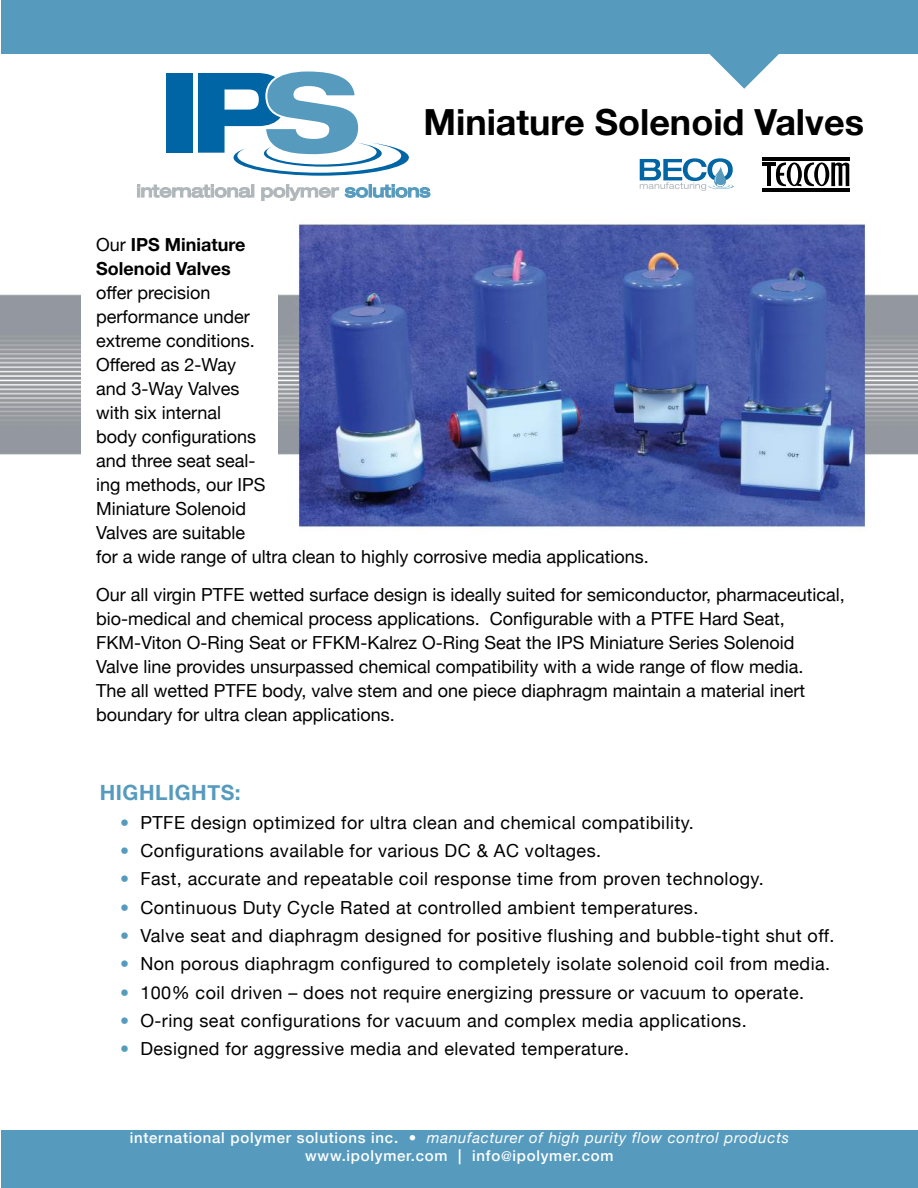
<style>
.page{position:relative;width:918px;height:1188px;background:#fff}
.page>*{position:absolute;margin:0;border:0;box-sizing:border-box;transform-origin:0 0}
.t1{font:700 36px "Helvetica Neue";color:#000}
.t2{font:700 21px "Helvetica Neue";letter-spacing:.025em;color:#569bbe}
.t3{font:18px/24px "Helvetica Neue";color:#000}
.t4{font:18px "Helvetica Neue";letter-spacing:.025em;color:#000}
.t5{font:700 18px/24px "Helvetica Neue";color:#000}
.t6{font:500 15px/18px "Helvetica Neue";letter-spacing:.05em;color:#fff;text-align:center}
.s1{font-weight:400}
.s2{color:#569bbe}
.s3{font-weight:400;font-style:italic}
.s4{font-size:13.5px}
</style>
<div class="page">
<svg style="left:137px;top:184px;width:117px;height:14px"></svg>
<svg style="left:261px;top:184px;width:78px;height:17px"></svg>
<svg style="left:345px;top:184px;width:85px;height:14px"></svg>
<div style="left:166px;top:73px;width:27px;height:80px;background:#0065a4"></div>
<svg style="left:198px;top:71px;width:211px;height:105px"></svg>
<div style="left:1px;top:0;width:917px;height:54px;background:#569bbe"></div>
<div style="left:1px;top:1130px;width:917px;height:58px;background:#569bbe"></div>
<svg style="left:709px;top:54px;width:70px;height:35px"></svg>
<img style="left:0;top:220px;width:918px;height:309px">
<div style="left:81px;top:229px;width:197px;height:268px;background:#fff"></div>
<hr style="left:763px;top:162px;width:13px;height:4px;background:#000">
<hr style="left:768px;top:163px;width:3px;height:23px;background:#000">
<svg style="left:776px;top:162px;width:73px;height:24px"></svg>
<hr style="left:762px;top:188px;width:88px;height:4px;background:#000">
<hr style="left:762px;top:157px;width:88px;height:4px;background:#000">
<svg style="left:640px;top:158px;width:94px;height:33px"></svg>
<h1 class="t1" style="left:423px;top:90px;width:442px">Miniature Solenoid Valves</h1>
<p class="t5" style="left:96px;top:232px;width:151px"><span class="s1">Our</span> IPS Miniature<br>Solenoid Valves</p>
<p class="t3" style="left:96px;top:279px;width:554px">offer precision<br>performance under<br>extreme conditions.<br>Offered as 2-Way<br>and 3-Way Valves<br>with six internal<br>body configurations<br>and three seat seal-<br>ing methods, our IPS<br>Miniature Solenoid<br>Valves are suitable<br>for a wide range of ultra clean to highly corrosive media applications.</p>
<p class="t3" style="left:96px;top:581px;width:750px">Our all virgin PTFE wetted surface design is ideally suited for semiconductor, pharmaceutical, bio-medical and chemical process applications. Configurable with a PTFE Hard Seat, FKM-Viton O-Ring Seat or FFKM-Kalrez O-Ring Seat the IPS Miniature Series Solenoid<br>Valve line provides unsurpassed chemical compatibility with a wide range of flow media.<br>The all wetted PTFE body, valve stem and one piece diaphragm maintain a material inert boundary for ultra clean applications.</p>
<p class="t2" style="left:100px;top:774px;width:142px">HIGHLIGHTS:</p>
<p class="t4" style="left:120px;top:807px;width:575px"><span class="s2">•</span> PTFE design optimized for ultra clean and chemical compatibility.</p>
<p class="t4" style="left:120px;top:835px;width:483px"><span class="s2">•</span> Configurations available for various DC &amp; AC voltages.</p>
<p class="t4" style="left:120px;top:864px;width:645px"><span class="s2">•</span> Fast, accurate and repeatable coil response time from proven technology.</p>
<p class="t4" style="left:120px;top:892px;width:580px"><span class="s2">•</span> Continuous Duty Cycle Rated at controlled ambient temperatures.</p>
<p class="t4" style="left:120px;top:920px;width:716px"><span class="s2">•</span> Valve seat and diaphragm designed for positive flushing and bubble-tight shut off.</p>
<p class="t4" style="left:120px;top:949px;width:712px"><span class="s2">•</span> Non porous diaphragm configured to completely isolate solenoid coil from media.</p>
<p class="t4" style="left:120px;top:977px;width:686px"><span class="s2">•</span> 100% coil driven – does not require energizing pressure or vacuum to operate.</p>
<p class="t4" style="left:120px;top:1005px;width:628px"><span class="s2">•</span> O-ring seat configurations for vacuum and complex media applications.</p>
<p class="t4" style="left:120px;top:1034px;width:511px"><span class="s2">•</span> Designed for aggressive media and elevated temperature.</p>
<p class="t6" style="left:130px;top:1128px;width:661px">international polymer solutions inc. • <span class="s3">manufacturer of high purity flow control products </span>www.ipolymer.com | info<span class="s4">@</span>ipolymer.com</p>
</div>
